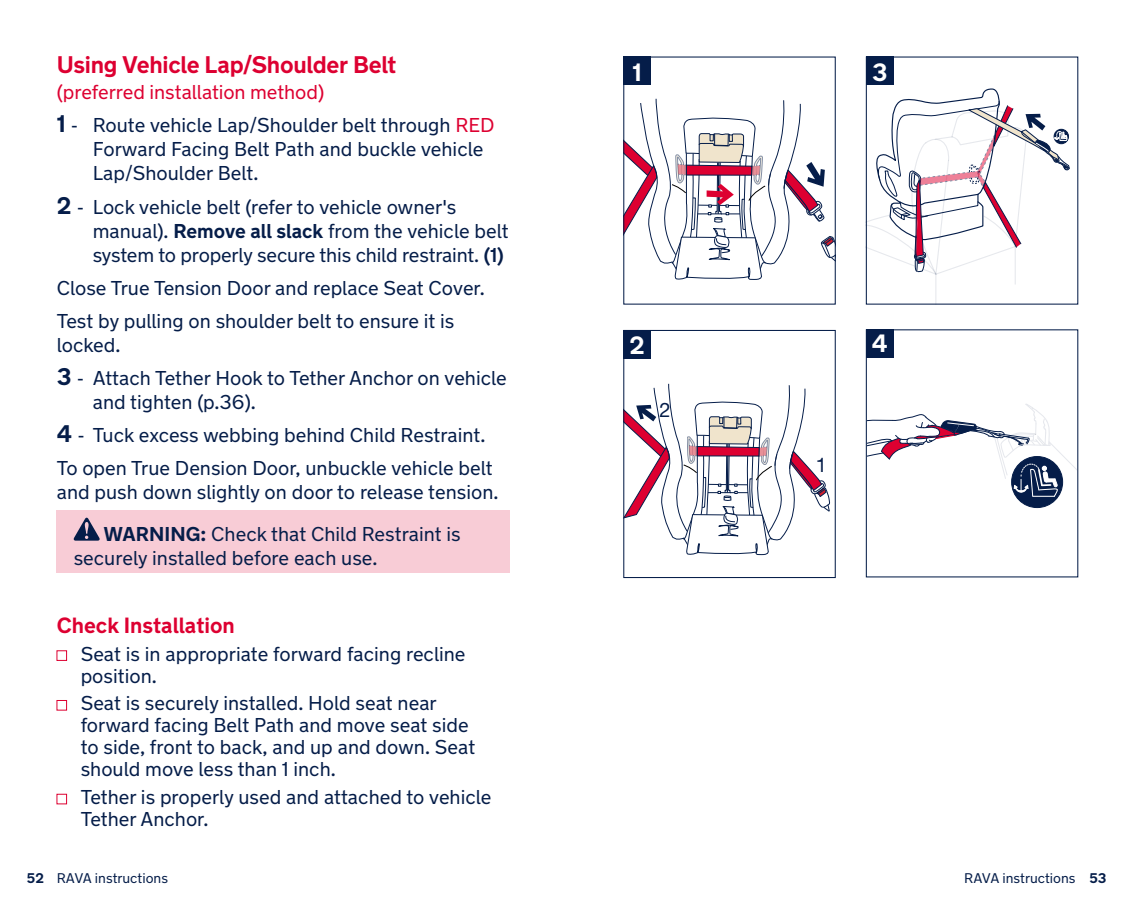
<style>
.page{position:relative;width:1134px;height:908px;background:#fff}
.page>*{position:absolute;margin:0;border:0;box-sizing:border-box;transform-origin:0 0}
.t1{font:700 25px "New Transport";color:#fff}
.t2{font:700 24px "New Transport";letter-spacing:-.01em;color:#dd0031}
.t3{font:700 22px "New Transport";color:#dd0031}
.t4{font:20px/33px "New Transport";color:#051d49}
.t5{font:20px "Helvetica Neue LT Std";color:#051d49}
.t6{font:14px "New Transport";color:#051d49}
.s1{color:#dd0031}
.s2{font-weight:700;font-size:24px}
.s3{font-weight:700}
.s4{font-weight:500}
</style>
<div class="page">
<svg style="left:865px;top:88px;width:205px;height:216px"></svg>
<svg style="left:625px;top:98px;width:209px;height:182px"></svg>
<svg style="left:625px;top:383px;width:205px;height:173px"></svg>
<div style="left:57px;top:700px;width:10px;height:10px;border:1px solid #dd0031"></div>
<div style="left:57px;top:793px;width:10px;height:10px;border:1px solid #dd0031"></div>
<svg style="left:868px;top:404px;width:208px;height:103px"></svg>
<div style="left:57px;top:509px;width:453px;height:63px;background:#f8ccd6"></div>
<svg style="left:73px;top:517px;width:27px;height:23px"></svg>
<div style="left:623px;top:56px;width:213px;height:248px;border:1px solid #051d49"></div>
<div style="left:623px;top:330px;width:213px;height:247px;border:1px solid #051d49"></div>
<div style="left:623px;top:57px;width:28px;height:28px;background:#051d49"></div>
<div style="left:623px;top:330px;width:28px;height:28px;background:#051d49"></div>
<div style="left:866px;top:57px;width:27px;height:28px;background:#051d49"></div>
<div style="left:866px;top:329px;width:27px;height:29px;background:#051d49"></div>
<p class="t2" style="left:57px;top:50px;width:341px">Using Vehicle Lap/Shoulder Belt</p>
<p class="t4" style="left:57px;top:76px;width:439px"><span class="s1">(preferred installation method)<br></span><span class="s2">1</span> - Route vehicle Lap/Shoulder belt through <span class="s1">RED</span></p>
<p class="t4" style="left:93px;top:137px;width:392px;line-height:24px">Forward Facing Belt Path and buckle vehicle<br>Lap/Shoulder Belt.</p>
<p class="t4" style="left:93px;top:194px;width:417px;line-height:24px;text-indent:-36px"><span class="s2">2</span> - Lock vehicle belt (refer to vehicle owner's manual). <span class="s3">Remove all slack</span> from the vehicle belt system to properly secure this child restraint. <span class="s4">(1)</span></p>
<p class="t4" style="left:57px;top:271px;width:430px">Close True Tension Door and replace Seat Cover.<br>Test by pulling on shoulder belt to ensure it is</p>
<p class="t4" style="left:57px;top:328px;width:452px">locked.<br><span class="s2">3</span> - Attach Tether Hook to Tether Anchor on vehicle</p>
<p class="t4" style="left:57px;top:385px;width:438px;text-indent:36px">and tighten (p.36).<br><span class="s2">4</span> - Tuck excess webbing behind Child Restraint.<br>To open True Dension Door, unbuckle vehicle belt</p>
<p class="t4" style="left:57px;top:475px;width:443px">and push down slightly on door to release tension.</p>
<p class="t4" style="left:74px;top:521px;width:388px;line-height:24px;text-indent:30px"><span class="s3">WARNING:</span> Check that Child Restraint is securely installed before each use.</p>
<p class="t3" style="left:57px;top:611px;width:180px">Check Installation</p>
<p class="t4" style="left:81px;top:642px;width:386px;line-height:22px">Seat is in appropriate forward facing recline position.</p>
<p class="t4" style="left:81px;top:692px;width:396px;line-height:22px">Seat is securely installed. Hold seat near forward facing Belt Path and move seat side to side, front to back, and up and down. Seat should move less than 1 inch.</p>
<p class="t4" style="left:81px;top:786px;width:412px;line-height:22px">Tether is properly used and attached to vehicle<br>Tether Anchor.</p>
<p class="t1" style="left:632px;top:56px;width:11px">1</p>
<p class="t1" style="left:629px;top:329px;width:17px">2</p>
<p class="t5" style="left:659px;top:398px;width:13px">2</p>
<p class="t1" style="left:872px;top:56px;width:17px">3</p>
<p class="t5" style="left:816px;top:452px;width:13px">1</p>
<p class="t1" style="left:872px;top:328px;width:17px">4</p>
<p class="t6" style="left:27px;top:869px;width:143px"><span class="s3">52</span> RAVA instructions</p>
<p class="t6" style="left:964px;top:869px;width:144px">RAVA instructions <span class="s3">53</span></p>
</div>
